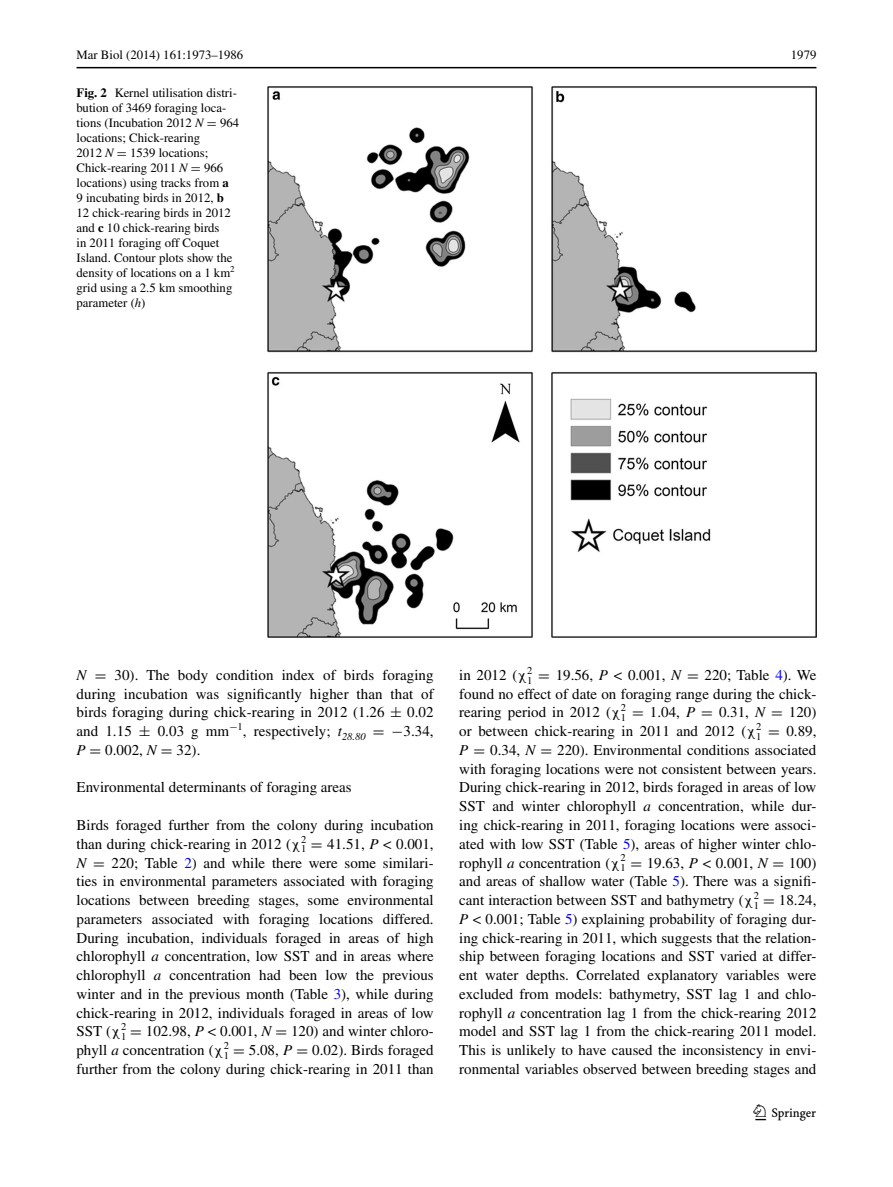
<style>
.page{position:relative;width:893px;height:1187px;background:#fff}
.page>*{position:absolute;margin:0;border:0;box-sizing:border-box;transform-origin:0 0}
.t1{font:22.5px "Springnew";color:#000}
.t2{font:15px/18.8px "Times";color:#000;text-align:justify}
.t3{font:12.75px/15px "Times";color:#000}
.s1{font-weight:700}
.s2{font-style:italic}
.s3{font-family:"MTSY"}
.s4{font-family:"MTGU"}
.s5{color:#00f}
</style>
<div class="page">
<hr style="left:77px;top:67px;width:739px;height:1px;background:#000">
<img style="left:268px;top:87px;width:548px;height:550px">
<p class="t3" style="left:77px;top:48px;width:168px">Mar Biol (2014) 161:1973–1986</p>
<p class="t3" style="left:791px;top:48px;width:27px">1979</p>
<p class="t3" style="left:77px;top:85px;width:164px"><span class="s1">Fig. 2</span> Kernel utilisation distri&shy;bution of 3469 foraging loca&shy;tions (Incubation 2012 <span class="s2">N</span> <span class="s3">=</span> 964 locations; Chick-rearing<br>2012 <span class="s2">N</span> <span class="s3">=</span> 1539 locations;<br>Chick-rearing 2011 <span class="s2">N</span> <span class="s3">=</span> 966 locations) using tracks from <span class="s1">a<br></span>9 incubating birds in 2012, <span class="s1">b<br></span>12 chick-rearing birds in 2012 and <span class="s1">c</span> 10 chick-rearing birds<br>in 2011 foraging off Coquet<br>Island. Contour plots show the density of locations on a 1 km<sup>2 </sup>grid using a 2.5 km smoothing parameter (<span class="s2">h</span>)</p>
<p class="t2" style="left:77px;top:665px;width:359px"><span class="s2">N</span> <span class="s3">=</span> 30). The body condition index of birds foraging during incubation was significantly higher than that of birds foraging during chick-rearing in 2012 (1.26 <span class="s3">±</span> 0.02 and 1.15 <span class="s3">±</span> 0.03 g mm<sup>−</sup><sup>1</sup>, respectively; <span class="s2">t</span><sub>28.80</sub> <span class="s3">= −</span>3.34, <span class="s2">P</span> <span class="s3">=</span> 0.002, <span class="s2">N</span> <span class="s3">=</span> 32).</p>
<p class="t2" style="left:77px;top:778px;width:277px">Environmental determinants of foraging areas</p>
<p class="t2" style="left:77px;top:815px;width:359px">Birds foraged further from the colony during incubation than during chick-rearing in 2012 (<span class="s4">χ</span><sub>1</sub></p>
<p class="t2" style="left:77px;top:834px;width:359px;text-indent:225px"><sup>2</sup> <span class="s3">=</span> 41.51, <span class="s2">P</span> &lt; 0.001, <span class="s2">N</span> <span class="s3">=</span> 220; Table <span class="s5">2</span>) and while there were some similari&shy;ties in environmental parameters associated with foraging locations between breeding stages, some environmental parameters associated with foraging locations differed.<br>During incubation, individuals foraged in areas of high chlorophyll <span class="s2">a</span> concentration, low SST and in areas where chlorophyll <span class="s2">a</span> concentration had been low the previous winter and in the previous month (Table <span class="s5">3</span>), while during chick-rearing in 2012, individuals foraged in areas of low SST (<span class="s4">χ</span><sub>1</sub></p>
<p class="t2" style="left:76px;top:1021px;width:359px;text-indent:45px"><sup>2</sup> <span class="s3">=</span> 102.98, <span class="s2">P</span> &lt; 0.001, <span class="s2">N</span> <span class="s3">=</span> 120) and winter chloro&shy;phyll <span class="s2">a</span> concentration (<span class="s4">χ</span><sub>1</sub></p>
<p class="t2" style="left:77px;top:1040px;width:359px;text-align:right"><sup>2</sup> <span class="s3">=</span> 5.08, <span class="s2">P</span> <span class="s3">=</span> 0.02). Birds foraged<br>further from the colony during chick-rearing in 2011 than</p>
<p class="t2" style="left:459px;top:665px;width:359px;text-indent:68px"><sup>2</sup> <span class="s3">=</span> 19.56, <span class="s2">P</span> &lt; 0.001, <span class="s2">N</span> <span class="s3">=</span> 220; Table <span class="s5">4</span>). We found no effect of date on foraging range during the chick&shy;rearing period in 2012 (<span class="s4">χ</span><sub>1</sub></p>
<p class="t2" style="left:459px;top:665px;width:75px">in 2012 (<span class="s4">χ</span><sub>1</sub></p>
<p class="t2" style="left:459px;top:703px;width:359px;text-indent:162px"><sup>2</sup> <span class="s3">=</span> 1.04, <span class="s2">P</span> <span class="s3">=</span> 0.31, <span class="s2">N</span> <span class="s3">=</span> 120) or between chick-rearing in 2011 and 2012 (<span class="s4">χ</span><sub>1</sub></p>
<p class="t2" style="left:459px;top:721px;width:359px;text-indent:297px"><sup>2</sup> <span class="s3">=</span> 0.89, <span class="s2">P</span> <span class="s3">=</span> 0.34, <span class="s2">N</span> <span class="s3">=</span> 220). Environmental conditions associated with foraging locations were not consistent between years.<br>During chick-rearing in 2012, birds foraged in areas of low SST and winter chlorophyll <span class="s2">a</span> concentration, while dur&shy;ing chick-rearing in 2011, foraging locations were associ&shy;ated with low SST (Table <span class="s5">5</span>), areas of higher winter chlo&shy;rophyll <span class="s2">a</span> concentration (<span class="s4">χ</span><sub>1</sub></p>
<p class="t2" style="left:459px;top:853px;width:359px;text-indent:161px"><sup>2</sup> <span class="s3">=</span> 19.63, <span class="s2">P</span> &lt; 0.001, <span class="s2">N</span> <span class="s3">=</span> 100) and areas of shallow water (Table <span class="s5">5</span>). There was a signifi&shy;cant interaction between SST and bathymetry (<span class="s4">χ</span><sub>1</sub></p>
<p class="t2" style="left:459px;top:890px;width:359px;text-indent:294px"><sup>2</sup> <span class="s3">=</span> 18.24, <span class="s2">P</span> &lt; 0.001; Table <span class="s5">5</span>) explaining probability of foraging dur&shy;ing chick-rearing in 2011, which suggests that the relation&shy;ship between foraging locations and SST varied at differ&shy;ent water depths. Correlated explanatory variables were excluded from models: bathymetry, SST lag 1 and chlo&shy;rophyll <span class="s2">a</span> concentration lag 1 from the chick-rearing 2012 model and SST lag 1 from the chick-rearing 2011 model.<br>This is unlikely to have caused the inconsistency in envi&shy;ronmental variables observed between breeding stages and</p>
<h1 class="t1" style="left:755px;top:1104px;width:62px">1 3</h1>
</div>
